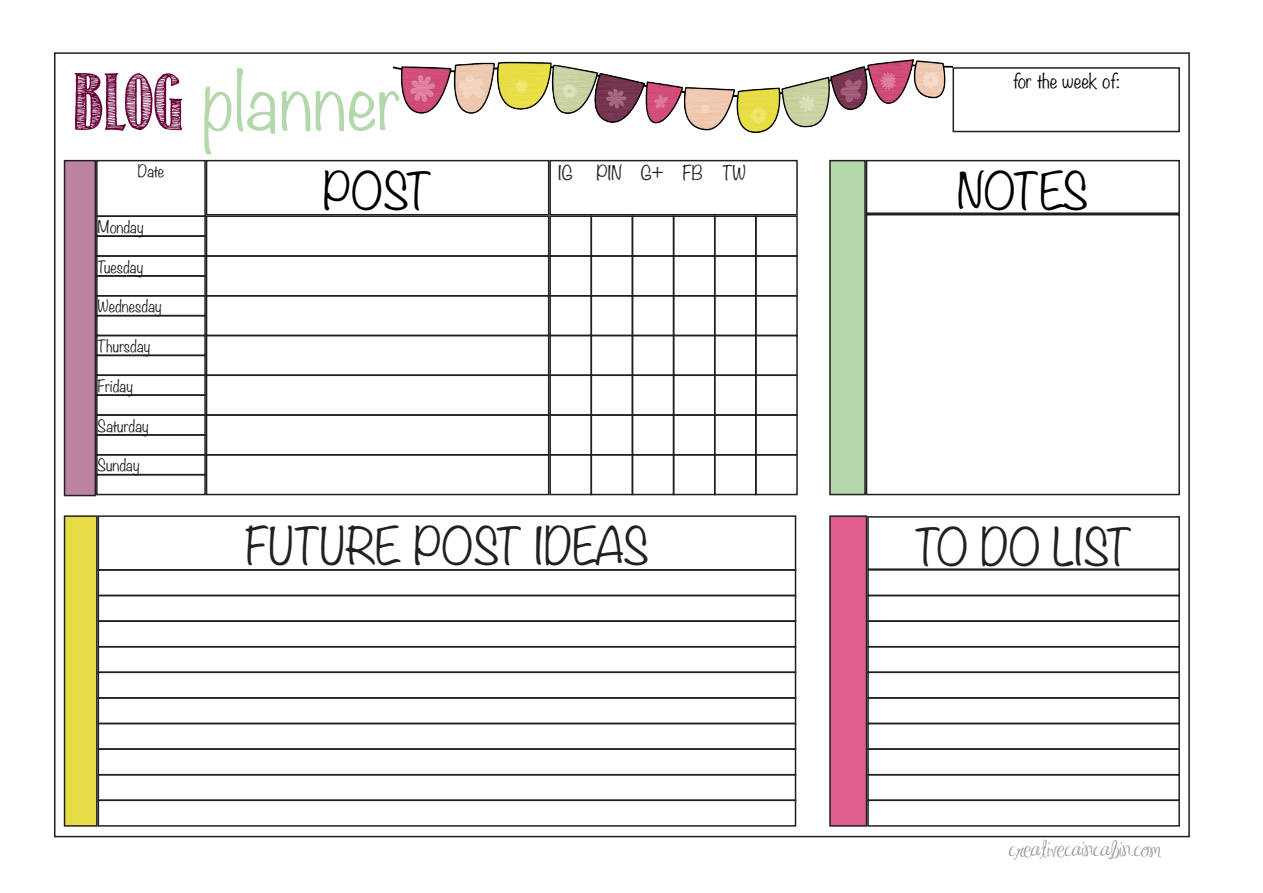
<style>
.page{position:relative;width:1263px;height:893px;background:#fff}
.page>*{position:absolute;margin:0;border:0;box-sizing:border-box;transform-origin:0 0}
.t1{font:300 72px "Noteworthy";letter-spacing:.01em;color:#b5d7ac}
.t2{font:300 45px "Noteworthy";color:#231f20}
.t3{font:300 45px "Noteworthy";color:#000}
.t4{font:18px "MA Sexy";color:#939598}
.t5{font:300 18px "Noteworthy";color:#000}
.t6{font:300 18px "Noteworthy";color:#231f20}
.t7{font:300 15px "Noteworthy";color:#231f20}
.t8{font:300 15px "Noteworthy";letter-spacing:-.02em;color:#231f20}
.s1{font-family:"Return To Sender";font-weight:400;color:#660037}
</style>
<div class="page">
<img style="left:393px;top:60px;width:559px;height:72px">
<div style="left:65px;top:161px;width:30px;height:335px;background:#bb839e"></div>
<div style="left:64px;top:160px;width:32px;height:336px;border:2px solid #231f20"></div>
<div style="left:96px;top:454px;width:110px;height:21px;border:2px solid #231f20"></div>
<div style="left:96px;top:434px;width:110px;height:21px;border:2px solid #231f20"></div>
<div style="left:96px;top:414px;width:110px;height:22px;border:2px solid #231f20"></div>
<div style="left:96px;top:394px;width:110px;height:22px;border:2px solid #231f20"></div>
<div style="left:96px;top:374px;width:110px;height:22px;border:2px solid #231f20"></div>
<div style="left:96px;top:355px;width:110px;height:21px;border:2px solid #231f20"></div>
<div style="left:96px;top:335px;width:110px;height:21px;border:2px solid #231f20"></div>
<div style="left:96px;top:315px;width:110px;height:21px;border:2px solid #231f20"></div>
<div style="left:96px;top:295px;width:110px;height:21px;border:2px solid #231f20"></div>
<div style="left:96px;top:275px;width:110px;height:21px;border:2px solid #231f20"></div>
<div style="left:96px;top:255px;width:110px;height:22px;border:2px solid #231f20"></div>
<div style="left:96px;top:235px;width:110px;height:22px;border:2px solid #231f20"></div>
<div style="left:96px;top:215px;width:110px;height:22px;border:2px solid #231f20"></div>
<div style="left:96px;top:160px;width:110px;height:57px;border:2px solid #231f20"></div>
<div style="left:96px;top:474px;width:110px;height:21px;border:2px solid #231f20"></div>
<div style="left:206px;top:454px;width:343px;height:41px;border:2px solid #231f20"></div>
<div style="left:206px;top:414px;width:343px;height:41px;border:2px solid #231f20"></div>
<div style="left:206px;top:374px;width:343px;height:42px;border:2px solid #231f20"></div>
<div style="left:206px;top:335px;width:343px;height:41px;border:2px solid #231f20"></div>
<div style="left:206px;top:295px;width:343px;height:41px;border:2px solid #231f20"></div>
<div style="left:206px;top:255px;width:343px;height:41px;border:2px solid #231f20"></div>
<div style="left:206px;top:215px;width:343px;height:42px;border:2px solid #231f20"></div>
<div style="left:206px;top:160px;width:343px;height:55px;border:2px solid #231f20"></div>
<div style="left:755px;top:454px;width:43px;height:41px;border:2px solid #231f20"></div>
<div style="left:714px;top:454px;width:43px;height:41px;border:2px solid #231f20"></div>
<div style="left:673px;top:454px;width:42px;height:41px;border:2px solid #231f20"></div>
<div style="left:632px;top:454px;width:42px;height:41px;border:2px solid #231f20"></div>
<div style="left:590px;top:454px;width:43px;height:41px;border:2px solid #231f20"></div>
<div style="left:549px;top:454px;width:43px;height:41px;border:2px solid #231f20"></div>
<div style="left:755px;top:414px;width:43px;height:41px;border:2px solid #231f20"></div>
<div style="left:714px;top:414px;width:43px;height:41px;border:2px solid #231f20"></div>
<div style="left:673px;top:414px;width:42px;height:41px;border:2px solid #231f20"></div>
<div style="left:632px;top:414px;width:42px;height:41px;border:2px solid #231f20"></div>
<div style="left:590px;top:414px;width:43px;height:41px;border:2px solid #231f20"></div>
<div style="left:549px;top:414px;width:43px;height:41px;border:2px solid #231f20"></div>
<div style="left:755px;top:374px;width:43px;height:42px;border:2px solid #231f20"></div>
<div style="left:714px;top:374px;width:43px;height:42px;border:2px solid #231f20"></div>
<div style="left:673px;top:374px;width:42px;height:42px;border:2px solid #231f20"></div>
<div style="left:632px;top:374px;width:42px;height:42px;border:2px solid #231f20"></div>
<div style="left:590px;top:374px;width:43px;height:42px;border:2px solid #231f20"></div>
<div style="left:549px;top:374px;width:43px;height:42px;border:2px solid #231f20"></div>
<div style="left:755px;top:335px;width:43px;height:41px;border:2px solid #231f20"></div>
<div style="left:714px;top:335px;width:43px;height:41px;border:2px solid #231f20"></div>
<div style="left:673px;top:335px;width:42px;height:41px;border:2px solid #231f20"></div>
<div style="left:632px;top:335px;width:42px;height:41px;border:2px solid #231f20"></div>
<div style="left:590px;top:335px;width:43px;height:41px;border:2px solid #231f20"></div>
<div style="left:549px;top:335px;width:43px;height:41px;border:2px solid #231f20"></div>
<div style="left:755px;top:295px;width:43px;height:41px;border:2px solid #231f20"></div>
<div style="left:714px;top:295px;width:43px;height:41px;border:2px solid #231f20"></div>
<div style="left:673px;top:295px;width:42px;height:41px;border:2px solid #231f20"></div>
<div style="left:632px;top:295px;width:42px;height:41px;border:2px solid #231f20"></div>
<div style="left:590px;top:295px;width:43px;height:41px;border:2px solid #231f20"></div>
<div style="left:549px;top:295px;width:43px;height:41px;border:2px solid #231f20"></div>
<div style="left:755px;top:255px;width:43px;height:41px;border:2px solid #231f20"></div>
<div style="left:714px;top:255px;width:43px;height:41px;border:2px solid #231f20"></div>
<div style="left:673px;top:255px;width:42px;height:41px;border:2px solid #231f20"></div>
<div style="left:632px;top:255px;width:42px;height:41px;border:2px solid #231f20"></div>
<div style="left:590px;top:255px;width:43px;height:41px;border:2px solid #231f20"></div>
<div style="left:549px;top:255px;width:43px;height:41px;border:2px solid #231f20"></div>
<div style="left:755px;top:215px;width:43px;height:42px;border:2px solid #231f20"></div>
<div style="left:714px;top:215px;width:43px;height:42px;border:2px solid #231f20"></div>
<div style="left:673px;top:215px;width:42px;height:42px;border:2px solid #231f20"></div>
<div style="left:632px;top:215px;width:42px;height:42px;border:2px solid #231f20"></div>
<div style="left:590px;top:215px;width:43px;height:42px;border:2px solid #231f20"></div>
<div style="left:549px;top:215px;width:43px;height:42px;border:2px solid #231f20"></div>
<div style="left:549px;top:160px;width:249px;height:55px;border:2px solid #231f20"></div>
<div style="left:830px;top:161px;width:35px;height:333px;background:#b5d7ac"></div>
<div style="left:829px;top:160px;width:37px;height:335px;border:2px solid #231f20"></div>
<div style="left:866px;top:160px;width:314px;height:54px;border:2px solid #231f20"></div>
<div style="left:830px;top:516px;width:36px;height:310px;background:#df5d8f"></div>
<div style="left:829px;top:515px;width:38px;height:312px;border:2px solid #231f20"></div>
<div style="left:867px;top:516px;width:313px;height:54px;border:2px solid #231f20"></div>
<div style="left:867px;top:799px;width:313px;height:28px;border:2px solid #231f20"></div>
<div style="left:867px;top:774px;width:313px;height:27px;border:2px solid #231f20"></div>
<div style="left:867px;top:748px;width:313px;height:27px;border:2px solid #231f20"></div>
<div style="left:867px;top:723px;width:313px;height:27px;border:2px solid #231f20"></div>
<div style="left:867px;top:697px;width:313px;height:27px;border:2px solid #231f20"></div>
<div style="left:867px;top:672px;width:313px;height:27px;border:2px solid #231f20"></div>
<div style="left:867px;top:646px;width:313px;height:27px;border:2px solid #231f20"></div>
<div style="left:867px;top:620px;width:313px;height:27px;border:2px solid #231f20"></div>
<div style="left:867px;top:595px;width:313px;height:27px;border:2px solid #231f20"></div>
<div style="left:867px;top:569px;width:313px;height:27px;border:2px solid #231f20"></div>
<div style="left:866px;top:214px;width:314px;height:281px;border:2px solid #231f20"></div>
<div style="left:65px;top:516px;width:32px;height:310px;background:#e7dc43"></div>
<div style="left:64px;top:515px;width:34px;height:312px;border:2px solid #231f20"></div>
<div style="left:98px;top:515px;width:698px;height:56px;border:2px solid #231f20"></div>
<div style="left:98px;top:799px;width:698px;height:28px;border:2px solid #231f20"></div>
<div style="left:98px;top:774px;width:698px;height:27px;border:2px solid #231f20"></div>
<div style="left:98px;top:748px;width:698px;height:27px;border:2px solid #231f20"></div>
<div style="left:98px;top:723px;width:698px;height:27px;border:2px solid #231f20"></div>
<div style="left:98px;top:697px;width:698px;height:27px;border:2px solid #231f20"></div>
<div style="left:98px;top:672px;width:698px;height:27px;border:2px solid #231f20"></div>
<div style="left:98px;top:646px;width:698px;height:27px;border:2px solid #231f20"></div>
<div style="left:98px;top:620px;width:698px;height:27px;border:2px solid #231f20"></div>
<div style="left:98px;top:595px;width:698px;height:27px;border:2px solid #231f20"></div>
<div style="left:98px;top:569px;width:698px;height:27px;border:2px solid #231f20"></div>
<div style="left:952px;top:67px;width:228px;height:65px;border:2px solid #231f20"></div>
<p class="t1" style="left:75px;top:38px;width:328px"><span class="s1">Blog</span> planner</p>
<p class="t7" style="left:138px;top:158px;width:28px">Date</p>
<p class="t3" style="left:323px;top:152px;width:111px">POST</p>
<p class="t7" style="left:98px;top:214px;width:48px">Monday</p>
<p class="t7" style="left:98px;top:253px;width:47px">Tuesday</p>
<p class="t7" style="left:98px;top:293px;width:66px">Wednesday</p>
<p class="t7" style="left:98px;top:333px;width:54px">Thursday</p>
<p class="t7" style="left:98px;top:373px;width:37px">Friday</p>
<p class="t8" style="left:98px;top:413px;width:53px">Saturday</p>
<p class="t7" style="left:98px;top:452px;width:44px">Sunday</p>
<p class="t5" style="left:1013px;top:65px;width:108px">for the week of:</p>
<p class="t6" style="left:558px;top:157px;width:16px">IG</p>
<p class="t6" style="left:596px;top:157px;width:151px">PIN G+ FB TW</p>
<p class="t3" style="left:957px;top:152px;width:132px">NOTES</p>
<p class="t2" style="left:245px;top:507px;width:405px">FUTURE POST IDEAS</p>
<p class="t2" style="left:915px;top:508px;width:219px">TO DO LIST</p>
<p class="t4" style="left:1009px;top:839px;width:153px">creativecaincabin.com</p>
</div>
